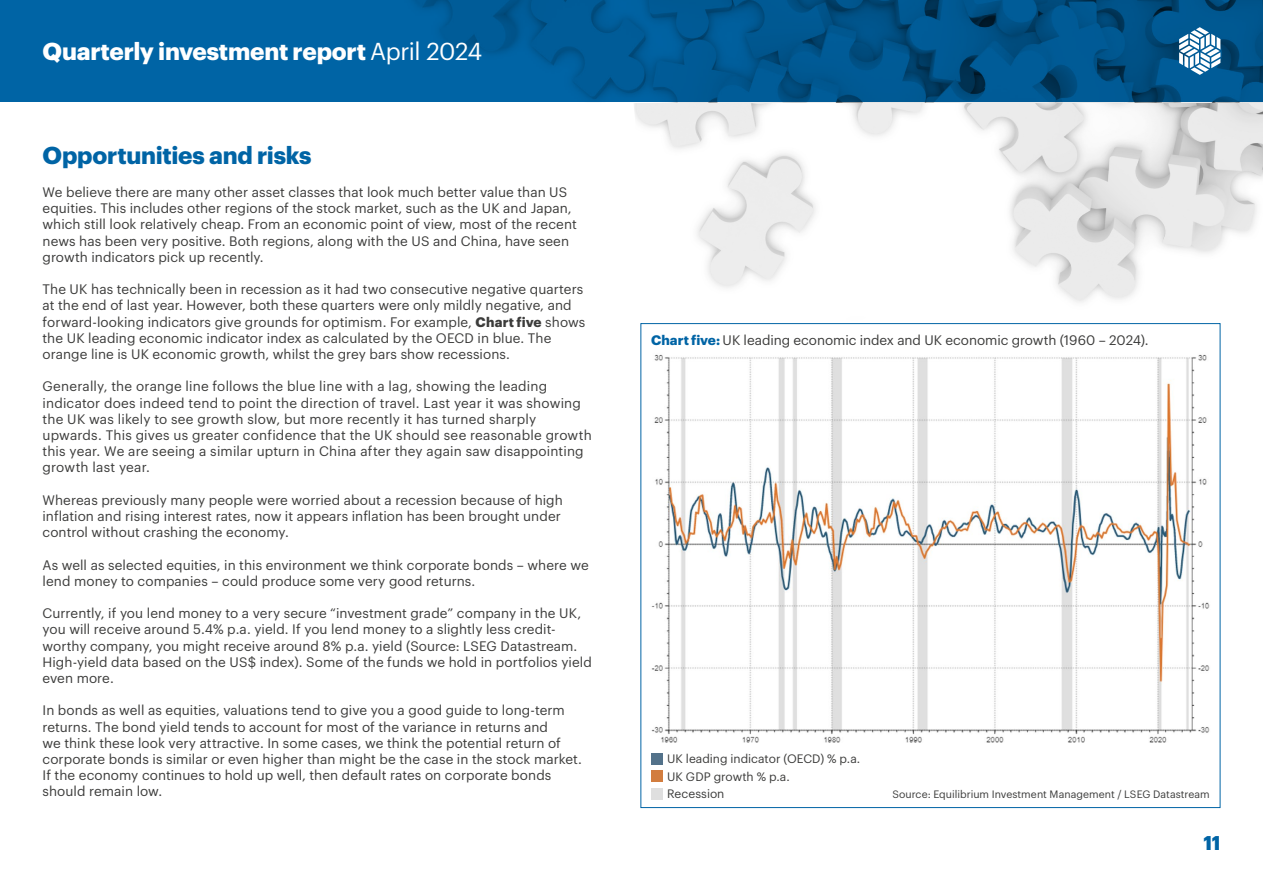
<style>
.page{position:relative;width:1263px;height:893px;background:#fff}
.page>*{position:absolute;margin:0;border:0;box-sizing:border-box;transform-origin:0 0}
.t1{font:700 24px "Graphik";letter-spacing:-.01em;color:#fff}
.t2{font:700 24px "Graphik";letter-spacing:-.01em;color:#0064a5}
.t3{font:700 19.5px "Graphik";color:#0064a5}
.t4{font:13.5px/16.2px "Graphik";letter-spacing:.005em;color:#3c3c3b}
.t5{font:12px "Graphik";color:#3c3c3b}
.t6{font:10.5px "Graphik";letter-spacing:.005em;color:#3c3c3b}
.s1{font-weight:400}
.s2{font-weight:700}
.s3{font-weight:700;color:#0064a5}
</style>
<div class="page">
<img style="left:634px;top:102px;width:629px;height:289px">
<svg style="left:0;top:0;width:1263px;height:102px;background:#005a95"></svg>
<svg style="left:1179px;top:27px;width:41px;height:48px"></svg>
<div style="left:641px;top:324px;width:579px;height:483px;background:#fff"></div>
<img style="left:651px;top:354px;width:559px;height:389px">
<div style="left:651px;top:788px;width:11px;height:11px;background:#dfdfdf"></div>
<div style="left:651px;top:771px;width:11px;height:11px;background:#d27d3f"></div>
<div style="left:651px;top:753px;width:11px;height:11px;background:#53728a"></div>
<h1 class="t1" style="left:43px;top:33px;width:441px">Quarterly investment report <span class="s1">April 2024</span></h1>
<h1 class="t2" style="left:43px;top:137px;width:270px">Opportunities and risks</h1>
<p class="t4" style="left:43px;top:183px;width:536px">We believe there are many other asset classes that look much better value than US equities. This includes other regions of the stock market, such as the UK and Japan, which still look relatively cheap. From an economic point of view, most of the recent news has been very positive. Both regions, along with the US and China, have seen growth indicators pick up recently.</p>
<p class="t4" style="left:43px;top:280px;width:544px">The UK has technically been in recession as it had two consecutive negative quarters at the end of last year. However, both these quarters were only mildly negative, and forward-looking indicators give grounds for optimism. For example, <span class="s2">Chart five</span> shows the UK leading economic indicator index as calculated by the OECD in blue. The orange line is UK economic growth, whilst the grey bars show recessions.</p>
<p class="t4" style="left:43px;top:377px;width:551px">Generally, the orange line follows the blue line with a lag, showing the leading indicator does indeed tend to point the direction of travel. Last year it was showing the UK was likely to see growth slow, but more recently it has turned sharply upwards. This gives us greater confidence that the UK should see reasonable growth this year. We are seeing a similar upturn in China after they again saw disappointing growth last year.</p>
<p class="t4" style="left:43px;top:491px;width:522px">Whereas previously many people were worried about a recession because of high inflation and rising interest rates, now it appears inflation has been brought under control without crashing the economy.</p>
<p class="t4" style="left:43px;top:555px;width:548px">As well as selected equities, in this environment we think corporate bonds – where we lend money to companies – could produce some very good returns.</p>
<p class="t4" style="left:43px;top:604px;width:551px">Currently, if you lend money to a very secure “investment grade” company in the UK, you will receive around 5.4% p.a. yield. If you lend money to a slightly less credit&shy;worthy company, you might receive around 8% p.a. yield (Source: LSEG Datastream.<br>High-yield data based on the US$ index). Some of the funds we hold in portfolios yield even more.</p>
<p class="t4" style="left:43px;top:701px;width:541px">In bonds as well as equities, valuations tend to give you a good guide to long-term returns. The bond yield tends to account for most of the variance in returns and<br>we think these look very attractive. In some cases, we think the potential return of corporate bonds is similar or even higher than might be the case in the stock market.<br>If the economy continues to hold up well, then default rates on corporate bonds should remain low.</p>
<p class="t4" style="left:651px;top:331px;width:499px"><span class="s3">Chart five:</span> UK leading economic index and UK economic growth (1960 – 2024).</p>
<p class="t5" style="left:667px;top:750px;width:195px">UK leading indicator (OECD) % p.a.</p>
<p class="t5" style="left:667px;top:767px;width:124px">UK GDP growth % p.a.</p>
<p class="t5" style="left:667px;top:785px;width:59px">Recession</p>
<p class="t6" style="left:892px;top:786px;width:319px">Source: Equilibrium Investment Management / LSEG Datastream</p>
<h2 class="t3" style="left:1203px;top:828px;width:19px">11</h2>
</div>
